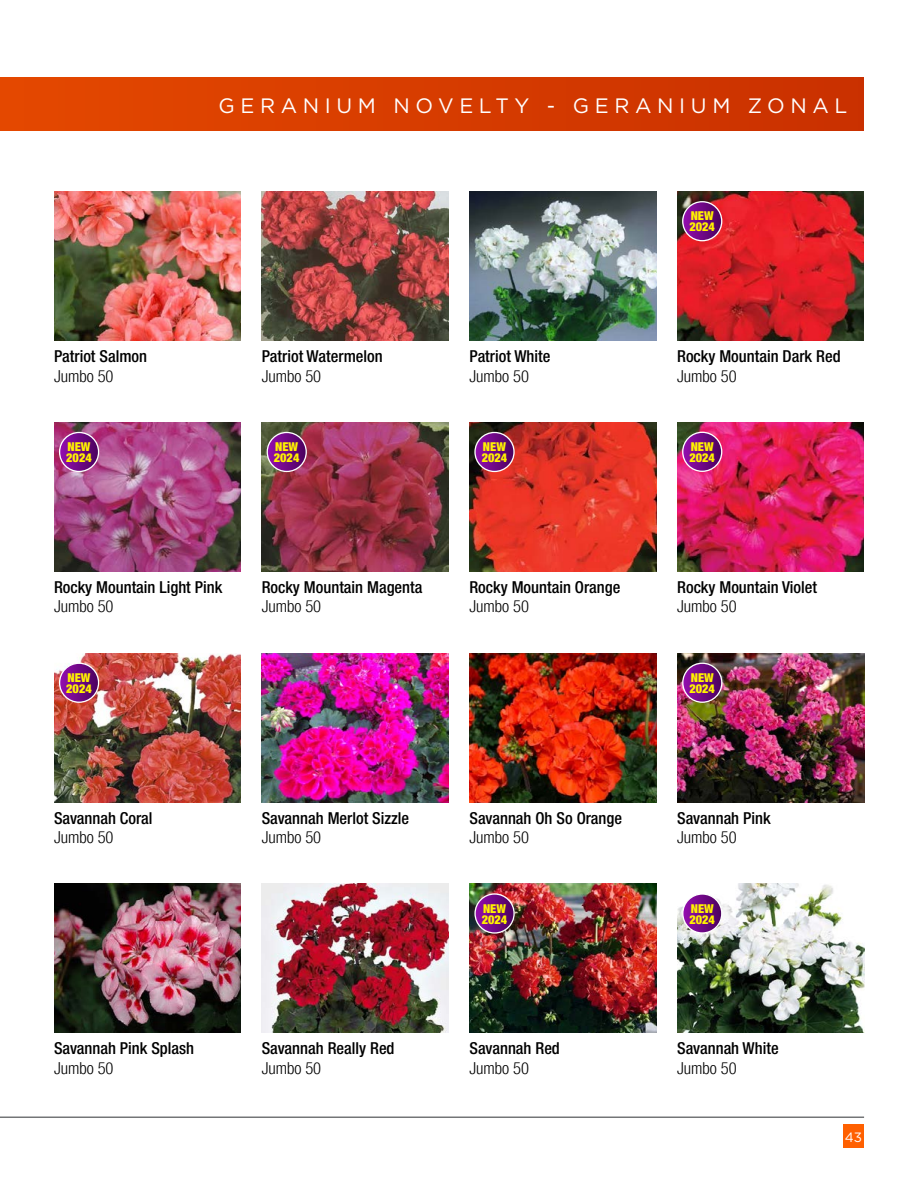
<style>
.page{position:relative;width:918px;height:1188px;background:#fff}
.page>*{position:absolute;margin:0;border:0;box-sizing:border-box;transform-origin:0 0}
.t1{font:20.85px "Gotham";letter-spacing:.27em;color:#fff}
.t2{font:500 condensed 16.5px "Helvetica Neue";color:#000}
.t3{font:300 condensed 16.5px "Helvetica Neue";color:#000}
.t4{font:13.5px "Gotham";color:#fff}
.t5{font:900 condensed 12.3px/10.9px "Helvetica Neue";color:#fff200}
</style>
<div class="page">
<hr style="left:0;top:1117px;width:864px;height:1px;background:#737577">
<div style="left:843px;top:1124px;width:21px;height:24px;background:#ff6000"></div>
<div style="left:0;top:78px;width:864px;height:53px;background:linear-gradient(to right,#e44800,#c93000)"></div>
<img style="left:469px;top:192px;width:187px;height:149px">
<img style="left:54px;top:192px;width:187px;height:149px">
<img style="left:262px;top:192px;width:187px;height:149px">
<img style="left:262px;top:653px;width:187px;height:149px">
<img style="left:677px;top:192px;width:187px;height:149px">
<svg style="left:683px;top:202px;width:39px;height:39px"></svg>
<div style="left:682px;top:201px;width:40px;height:40px;border:1px solid #fff;border-radius:50%"></div>
<img style="left:54px;top:422px;width:187px;height:149px">
<img style="left:54px;top:653px;width:187px;height:149px">
<img style="left:677px;top:653px;width:187px;height:149px">
<img style="left:677px;top:884px;width:187px;height:149px">
<img style="left:470px;top:884px;width:186px;height:149px">
<img style="left:262px;top:422px;width:186px;height:149px">
<img style="left:469px;top:422px;width:187px;height:149px">
<img style="left:677px;top:422px;width:187px;height:149px">
<svg style="left:60px;top:432px;width:39px;height:39px"></svg>
<div style="left:59px;top:432px;width:40px;height:40px;border:1px solid #fff;border-radius:50%"></div>
<svg style="left:60px;top:663px;width:39px;height:39px"></svg>
<div style="left:59px;top:663px;width:40px;height:40px;border:1px solid #fff;border-radius:50%"></div>
<svg style="left:683px;top:663px;width:39px;height:39px"></svg>
<div style="left:682px;top:663px;width:40px;height:40px;border:1px solid #fff;border-radius:50%"></div>
<svg style="left:683px;top:894px;width:39px;height:39px"></svg>
<div style="left:682px;top:893px;width:40px;height:41px;border:1px solid #fff;border-radius:50%"></div>
<svg style="left:475px;top:894px;width:39px;height:39px"></svg>
<div style="left:474px;top:893px;width:41px;height:41px;border:1px solid #fff;border-radius:50%"></div>
<svg style="left:267px;top:432px;width:39px;height:39px"></svg>
<div style="left:267px;top:432px;width:40px;height:40px;border:1px solid #fff;border-radius:50%"></div>
<svg style="left:475px;top:432px;width:39px;height:39px"></svg>
<div style="left:474px;top:432px;width:41px;height:40px;border:1px solid #fff;border-radius:50%"></div>
<svg style="left:683px;top:432px;width:39px;height:39px"></svg>
<div style="left:682px;top:432px;width:40px;height:40px;border:1px solid #fff;border-radius:50%"></div>
<img style="left:54px;top:884px;width:187px;height:149px">
<img style="left:262px;top:884px;width:187px;height:149px">
<img style="left:470px;top:653px;width:186px;height:149px">
<p class="t1" style="left:219px;top:92px;width:631px">GERANIUM NOVELTY - GERANIUM ZONAL</p>
<p class="t5" style="left:689px;top:210px;width:27px">NEW<br>2024</p>
<p class="t2" style="left:54px;top:346px;width:95px">Patriot Salmon</p>
<p class="t3" style="left:54px;top:366px;width:61px">Jumbo 50</p>
<p class="t5" style="left:66px;top:441px;width:27px">NEW<br>2024</p>
<p class="t2" style="left:262px;top:346px;width:123px">Patriot Watermelon</p>
<p class="t3" style="left:262px;top:366px;width:61px">Jumbo 50</p>
<p class="t2" style="left:469px;top:346px;width:82px">Patriot White</p>
<p class="t3" style="left:469px;top:366px;width:61px">Jumbo 50</p>
<p class="t2" style="left:677px;top:347px;width:165px">Rocky Mountain Dark Red</p>
<p class="t3" style="left:677px;top:367px;width:61px">Jumbo 50</p>
<p class="t5" style="left:274px;top:441px;width:27px">NEW<br>2024</p>
<p class="t5" style="left:482px;top:441px;width:27px">NEW<br>2024</p>
<p class="t5" style="left:689px;top:441px;width:27px">NEW<br>2024</p>
<p class="t2" style="left:54px;top:577px;width:170px">Rocky Mountain Light Pink</p>
<p class="t3" style="left:54px;top:597px;width:61px">Jumbo 50</p>
<p class="t2" style="left:262px;top:577px;width:162px">Rocky Mountain Magenta</p>
<p class="t3" style="left:262px;top:597px;width:61px">Jumbo 50</p>
<p class="t2" style="left:469px;top:577px;width:152px">Rocky Mountain Orange</p>
<p class="t3" style="left:469px;top:597px;width:61px">Jumbo 50</p>
<p class="t2" style="left:677px;top:577px;width:141px">Rocky Mountain Violet</p>
<p class="t3" style="left:677px;top:597px;width:61px">Jumbo 50</p>
<p class="t5" style="left:66px;top:672px;width:27px">NEW<br>2024</p>
<p class="t5" style="left:689px;top:672px;width:27px">NEW<br>2024</p>
<p class="t2" style="left:54px;top:808px;width:100px">Savannah Coral</p>
<p class="t3" style="left:54px;top:828px;width:61px">Jumbo 50</p>
<p class="t2" style="left:54px;top:1039px;width:142px">Savannah Pink Splash</p>
<p class="t3" style="left:54px;top:1059px;width:61px">Jumbo 50</p>
<p class="t2" style="left:262px;top:808px;width:149px">Savannah Merlot Sizzle</p>
<p class="t3" style="left:262px;top:828px;width:61px">Jumbo 50</p>
<p class="t2" style="left:262px;top:1039px;width:134px">Savannah Really Red</p>
<p class="t3" style="left:262px;top:1059px;width:61px">Jumbo 50</p>
<p class="t2" style="left:470px;top:808px;width:154px">Savannah Oh So Orange</p>
<p class="t3" style="left:470px;top:828px;width:61px">Jumbo 50</p>
<p class="t2" style="left:677px;top:808px;width:95px">Savannah Pink</p>
<p class="t3" style="left:677px;top:828px;width:61px">Jumbo 50</p>
<p class="t5" style="left:482px;top:903px;width:27px">NEW<br>2024</p>
<p class="t5" style="left:689px;top:903px;width:27px">NEW<br>2024</p>
<p class="t2" style="left:470px;top:1039px;width:92px">Savannah Red</p>
<p class="t3" style="left:470px;top:1059px;width:61px">Jumbo 50</p>
<p class="t2" style="left:677px;top:1039px;width:103px">Savannah White</p>
<p class="t3" style="left:677px;top:1059px;width:61px">Jumbo 50</p>
<p class="t4" style="left:845px;top:1129px;width:19px">43</p>
</div>
